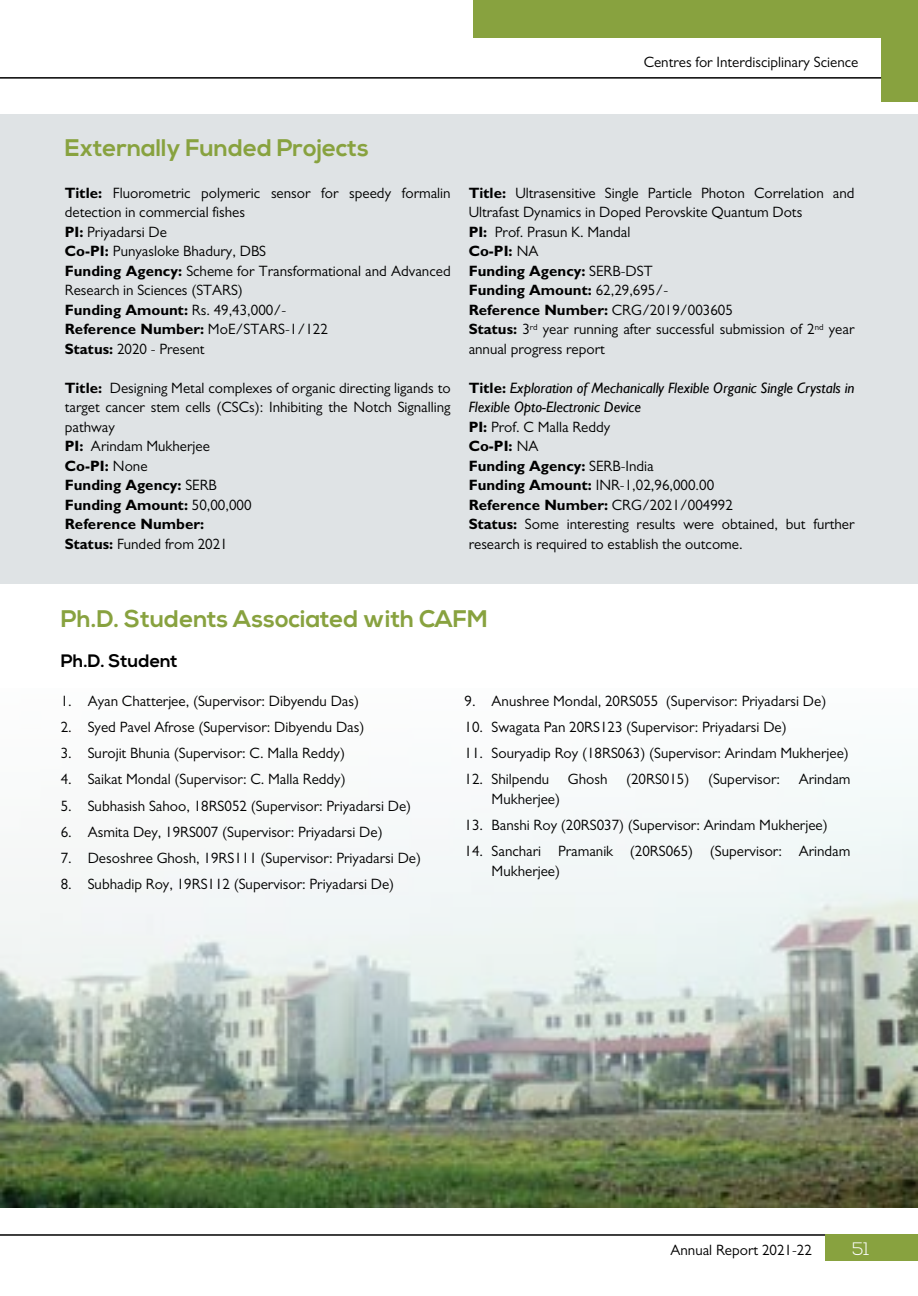
<style>
.page{position:relative;width:918px;height:1296px;background:#fff}
.page>*{position:absolute;margin:0;border:0;box-sizing:border-box;transform-origin:0 0}
.t1{font:700 24px "Nexa";color:#88a23f}
.t2{font:700 18px "Nexa";color:#000}
.t3{font:300 18px "Nexa";color:#fff}
.t4{font:15px/19.5px "Gill Sans";color:#000}
.s1{font-weight:700}
.s2{font-style:italic}
</style>
<div class="page">
<img style="left:0;top:783px;width:918px;height:425px">
<div style="left:0;top:114px;width:918px;height:469px;background:#dfe3e5"></div>
<div style="left:473px;top:0;width:445px;height:101px;background:#88a23f"></div>
<div style="left:433px;top:39px;width:448px;height:69px;background:#fff"></div>
<hr style="left:0;top:77px;width:881px;height:2px;background:#000">
<hr style="left:0;top:1234px;width:837px;height:2px;background:#000">
<div style="left:825px;top:1234px;width:93px;height:27px;background:#88a23f"></div>
<p class="t4" style="left:644px;top:52px;width:216px">Centres for Interdisciplinary Science</p>
<h1 class="t1" style="left:65px;top:134px;width:306px">Externally Funded Projects</h1>
<p class="t4" style="left:65px;top:183px;width:387px"><span class="s1">Title:</span> Fluorometric polymeric sensor for speedy formalin detection in commercial fishes<br><span class="s1">PI:</span> Priyadarsi De<br><span class="s1">Co-PI:</span> Punyasloke Bhadury, DBS<br><span class="s1">Funding Agency:</span> Scheme for Transformational and Advanced Research in Sciences (STARS)<br><span class="s1">Funding Amount:</span> Rs. 49,43,000/-<br><span class="s1">Reference Number:</span> MoE/STARS-1/122<br><span class="s1">Status:</span> 2020 - Present</p>
<p class="t4" style="left:65px;top:378px;width:387px"><span class="s1">Title:</span> Designing Metal complexes of organic directing ligands to target cancer stem cells (CSCs): Inhibiting the Notch Signalling pathway<br><span class="s1">PI:</span> Arindam Mukherjee<br><span class="s1">Co-PI:</span> None<br><span class="s1">Funding Agency:</span> SERB<br><span class="s1">Funding Amount:</span> 50,00,000<br><span class="s1">Reference Number:<br>Status:</span> Funded from 2021</p>
<p class="t4" style="left:469px;top:183px;width:387px"><span class="s1">Title:</span> Ultrasensitive Single Particle Photon Correlation and Ultrafast Dynamics in Doped Perovskite Quantum Dots<br><span class="s1">PI:</span> Prof. Prasun K. Mandal<br><span class="s1">Co-PI:</span> NA<br><span class="s1">Funding Agency:</span> SERB-DST<br><span class="s1">Funding Amount:</span> 62,29,695/-<br><span class="s1">Reference Number:</span> CRG/2019/003605<br><span class="s1">Status:</span> 3<sup>rd</sup> year running after successful submission of 2<sup>nd</sup> year annual progress report</p>
<p class="t4" style="left:469px;top:378px;width:387px"><span class="s1">Title:</span> <span class="s2">Exploration of Mechanically Flexible Organic Single Crystals in Flexible Opto-Electronic Device<br></span><span class="s1">PI:</span> Prof. C Malla Reddy<br><span class="s1">Co-PI:</span> NA<br><span class="s1">Funding Agency:</span> SERB-India<br><span class="s1">Funding Amount:</span> INR-1,02,96,000.00<br><span class="s1">Reference Number:</span> CRG/2021/004992<br><span class="s1">Status:</span> Some interesting results were obtained, but further research is required to establish the outcome.</p>
<h1 class="t1" style="left:61px;top:605px;width:429px">Ph.D. Students Associated with CAFM</h1>
<p class="t2" style="left:61px;top:650px;width:118px">Ph.D. Student</p>
<p class="t4" style="left:61px;top:691px;width:300px">1. Ayan Chatterjee, (Supervisor: Dibyendu Das)</p>
<p class="t4" style="left:61px;top:717px;width:305px">2. Syed Pavel Afrose (Supervisor: Dibyendu Das)</p>
<p class="t4" style="left:61px;top:743px;width:286px">3. Surojit Bhunia (Supervisor: C. Malla Reddy)</p>
<p class="t4" style="left:61px;top:769px;width:287px">4. Saikat Mondal (Supervisor: C. Malla Reddy)</p>
<p class="t4" style="left:61px;top:796px;width:352px">5. Subhasish Sahoo, 18RS052 (Supervisor: Priyadarsi De)</p>
<p class="t4" style="left:61px;top:822px;width:323px">6. Asmita Dey, 19RS007 (Supervisor: Priyadarsi De)</p>
<p class="t4" style="left:61px;top:848px;width:362px">7. Desoshree Ghosh, 19RS111 (Supervisor: Priyadarsi De)</p>
<p class="t4" style="left:61px;top:874px;width:335px">8. Subhadip Roy, 19RS112 (Supervisor: Priyadarsi De)</p>
<p class="t4" style="left:465px;top:691px;width:363px">9. Anushree Mondal, 20RS055 (Supervisor: Priyadarsi De)</p>
<p class="t4" style="left:465px;top:717px;width:324px">10. Swagata Pan 20RS123 (Supervisor: Priyadarsi De)</p>
<p class="t4" style="left:465px;top:743px;width:386px">11. Souryadip Roy (18RS063) (Supervisor: Arindam Mukherjee)</p>
<p class="t4" style="left:492px;top:769px;width:360px;text-indent:-27px">12. Shilpendu Ghosh (20RS015) (Supervisor: Arindam<br>Mukherjee)</p>
<p class="t4" style="left:465px;top:815px;width:365px">13. Banshi Roy (20RS037) (Supervisor: Arindam Mukherjee)</p>
<p class="t4" style="left:492px;top:841px;width:360px;text-indent:-27px">14. Sanchari Pramanik (20RS065) (Supervisor: Arindam<br>Mukherjee)</p>
<p class="t4" style="left:671px;top:1240px;width:143px">Annual Report 2021-22</p>
<p class="t3" style="left:852px;top:1238px;width:19px">51</p>
</div>
